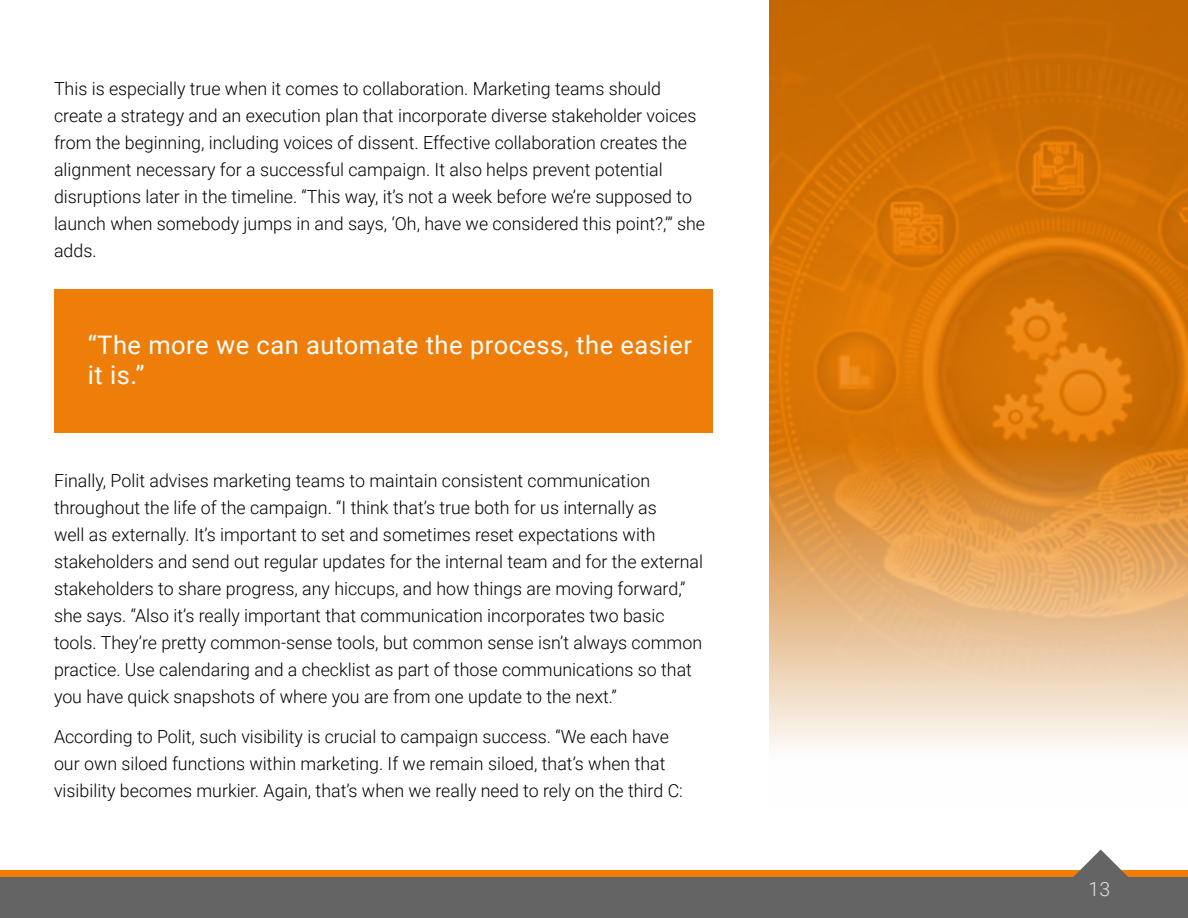
<style>
.page{position:relative;width:1188px;height:918px;background:#fff}
.page>*{position:absolute;margin:0;border:0;box-sizing:border-box;transform-origin:0 0}
.t1{font:25.5px/30.6px "Roboto";letter-spacing:.02em;color:#fefffe}
.t2{font:300 19.5px "Roboto";color:#e2e3e4}
.t3{font:300 18px/27px "Roboto";color:#000}
</style>
<div class="page">
<img style="left:770px;top:0;width:418px;height:749px">
<svg style="left:0;top:871px;width:1188px;height:7px;fill:#ef7d04"></svg>
<svg style="left:1053px;top:850px;width:95px;height:28px"></svg>
<div style="left:0;top:878px;width:1188px;height:40px;background:#646464"></div>
<div style="left:54px;top:290px;width:658px;height:144px;background:#ef7d0a"></div>
<p class="t3" style="left:54px;top:75px;width:653px">This is especially true when it comes to collaboration. Marketing teams should create a strategy and an execution plan that incorporate diverse stakeholder voices from the beginning, including voices of dissent. Effective collaboration creates the alignment necessary for a successful campaign. It also helps prevent potential disruptions later in the timeline. “This way, it’s not a week before we’re supposed to launch when somebody jumps in and says, ‘Oh, have we considered this point?,’” she adds.</p>
<h1 class="t1" style="left:88px;top:328px;width:606px">“The more we can automate the process, the easier it is.”</h1>
<p class="t3" style="left:54px;top:466px;width:651px">Finally, Polit advises marketing teams to maintain consistent communication throughout the life of the campaign. “I think that’s true both for us internally as<br>well as externally. It’s important to set and sometimes reset expectations with stakeholders and send out regular updates for the internal team and for the external stakeholders to share progress, any hiccups, and how things are moving forward,” she says. “Also it’s really important that communication incorporates two basic tools. They’re pretty common-sense tools, but common sense isn’t always common practice. Use calendaring and a checklist as part of those communications so that you have quick snapshots of where you are from one update to the next.”</p>
<p class="t3" style="left:54px;top:723px;width:631px">According to Polit, such visibility is crucial to campaign success. “We each have our own siloed functions within marketing. If we remain siloed, that’s when that visibility becomes murkier. Again, that’s when we really need to rely on the third C:</p>
<p class="t2" style="left:1088px;top:875px;width:23px">13</p>
</div>
